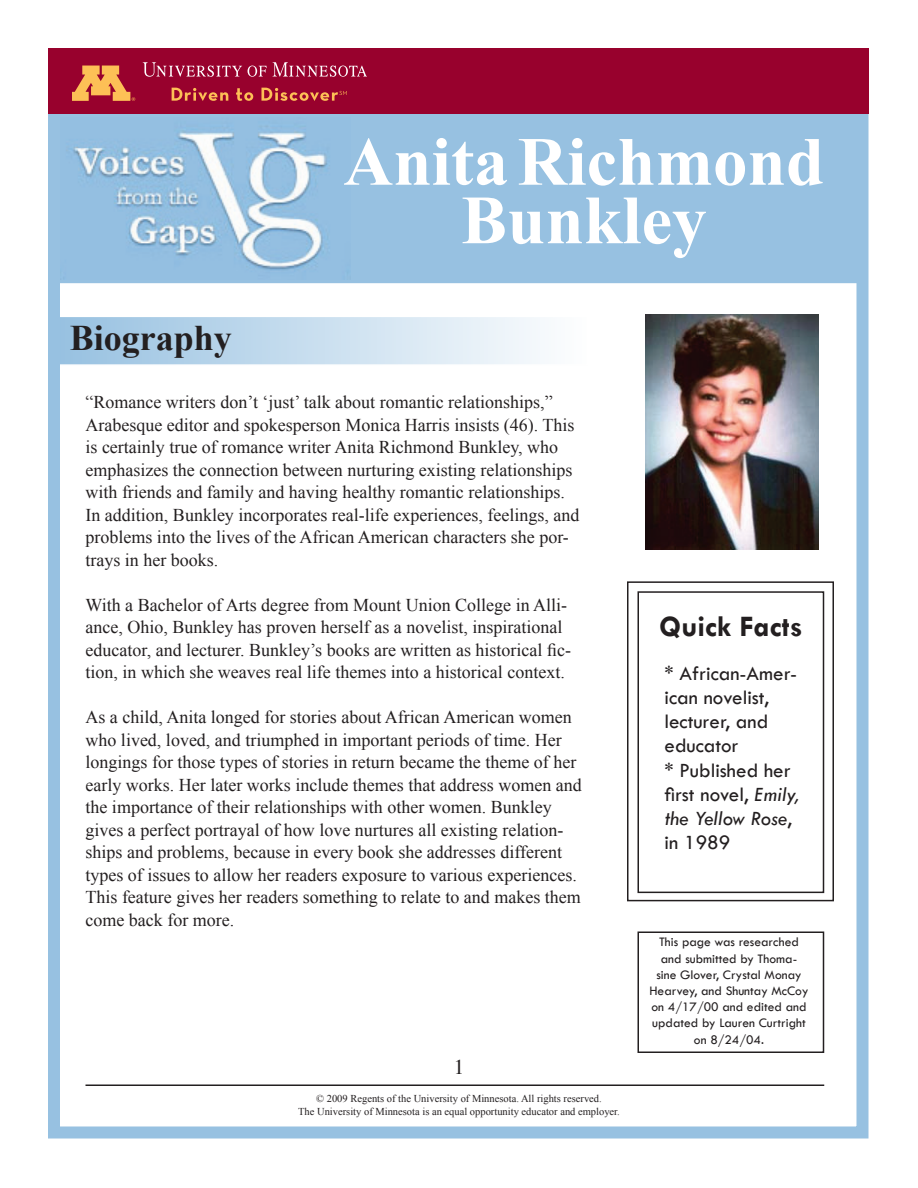
<style>
.page{position:relative;width:918px;height:1188px;background:#fff}
.page>*{position:absolute;margin:0;border:0;box-sizing:border-box;transform-origin:0 0}
.t1{font:700 69px/58.5px "Times New Roman";color:#fff;text-align:center}
.t2{font:700 36px "Times New Roman";color:#231f20}
.t3{font:700 30px "Tw Cen";color:#231f20}
.t4{font:21px/24px "Tw Cen";color:#231f20}
.t5{font:21px "Times";color:#231f20}
.t6{font:18px/22.5px "Times New Roman";color:#231f20}
.t7{font:13.5px/16.2px "Tw Cen";color:#231f20;text-align:center}
.t8{font:10.5px/13.5px "Times New Roman";color:#231f20;text-align:center}
.s1{font-style:italic}
</style>
<div class="page">
<div style="left:54px;top:316px;width:534px;height:50px;background:linear-gradient(to right,#96c0e0,#fdfefe);border:2px solid #fff"></div>
<div style="left:54px;top:112px;width:810px;height:173px;background:#97c1e1;border:2px solid #fff"></div>
<img style="left:63px;top:126px;width:286px;height:153px">
<div style="left:638px;top:932px;width:186px;height:121px;border:2px solid #231f20"></div>
<div style="left:627px;top:581px;width:207px;height:320px;border:2px solid #231f20"></div>
<div style="left:638px;top:591px;width:186px;height:302px;border:2px solid #231f20"></div>
<hr style="left:86px;top:1084px;width:738px;height:2px;background:#231f20">
<img style="left:646px;top:314px;width:172px;height:235px">
<div style="left:48px;top:48px;width:820px;height:1090px;border:12px solid #97c1e1"></div>
<div style="left:48px;top:48px;width:820px;height:66px;background:#98012d"></div>
<svg style="left:73px;top:66px;width:62px;height:35px"></svg>
<svg style="left:273px;top:63px;width:94px;height:14px"></svg>
<svg style="left:248px;top:66px;width:19px;height:11px"></svg>
<svg style="left:144px;top:63px;width:98px;height:14px"></svg>
<svg style="left:172px;top:88px;width:56px;height:13px"></svg>
<svg style="left:236px;top:88px;width:17px;height:13px"></svg>
<svg style="left:261px;top:88px;width:86px;height:13px"></svg>
<h2 class="t2" style="left:70px;top:314px;width:164px">Biography</h2>
<h1 class="t1" style="left:344px;top:131px;width:482px">Anita Richmond<br>Bunkley</h1>
<p class="t6" style="left:86px;top:391px;width:495px">“Romance writers don’t ‘just’ talk about romantic relationships,” Arabesque editor and spokesperson Monica Harris insists (46). This is certainly true of romance writer Anita Richmond Bunkley, who emphasizes the connection between nurturing existing relationships with friends and family and having healthy romantic relationships.<br>In addition, Bunkley incorporates real-life experiences, feelings, and problems into the lives of the African American characters she por&shy;trays in her books.</p>
<p class="t6" style="left:86px;top:593px;width:487px">With a Bachelor of Arts degree from Mount Union College in Alli&shy;ance, Ohio, Bunkley has proven herself as a novelist, inspirational educator, and lecturer. Bunkley’s books are written as historical fic&shy;tion, in which she weaves real life themes into a historical context.</p>
<p class="t6" style="left:86px;top:706px;width:498px">As a child, Anita longed for stories about African American women who lived, loved, and triumphed in important periods of time. Her longings for those types of stories in return became the theme of her early works. Her later works include themes that address women and the importance of their relationships with other women. Bunkley gives a perfect portrayal of how love nurtures all existing relation&shy;ships and problems, because in every book she addresses different types of issues to allow her readers exposure to various experiences.<br>This feature gives her readers something to relate to and makes them come back for more.</p>
<p class="t5" style="left:454px;top:1047px;width:12px">1</p>
<p class="t8" style="left:298px;top:1091px;width:323px">© 2009 Regents of the University of Minnesota. All rights reserved.<br>The University of Minnesota is an equal opportunity educator and employer.</p>
<h3 class="t3" style="left:659px;top:608px;width:145px">Quick Facts</h3>
<p class="t4" style="left:664px;top:662px;width:136px">* African-Amer&shy;ican novelist, lecturer, and educator<br>* Published her first novel, <span class="s1">Emily, the Yellow Rose</span>, in 1989</p>
<p class="t7" style="left:649px;top:934px;width:161px">This page was researched and submitted by Thoma&shy;sine Glover, Crystal Monay<br>Hearvey, and Shuntay McCoy on 4/17/00 and edited and updated by Lauren Curtright on 8/24/04.</p>
</div>
